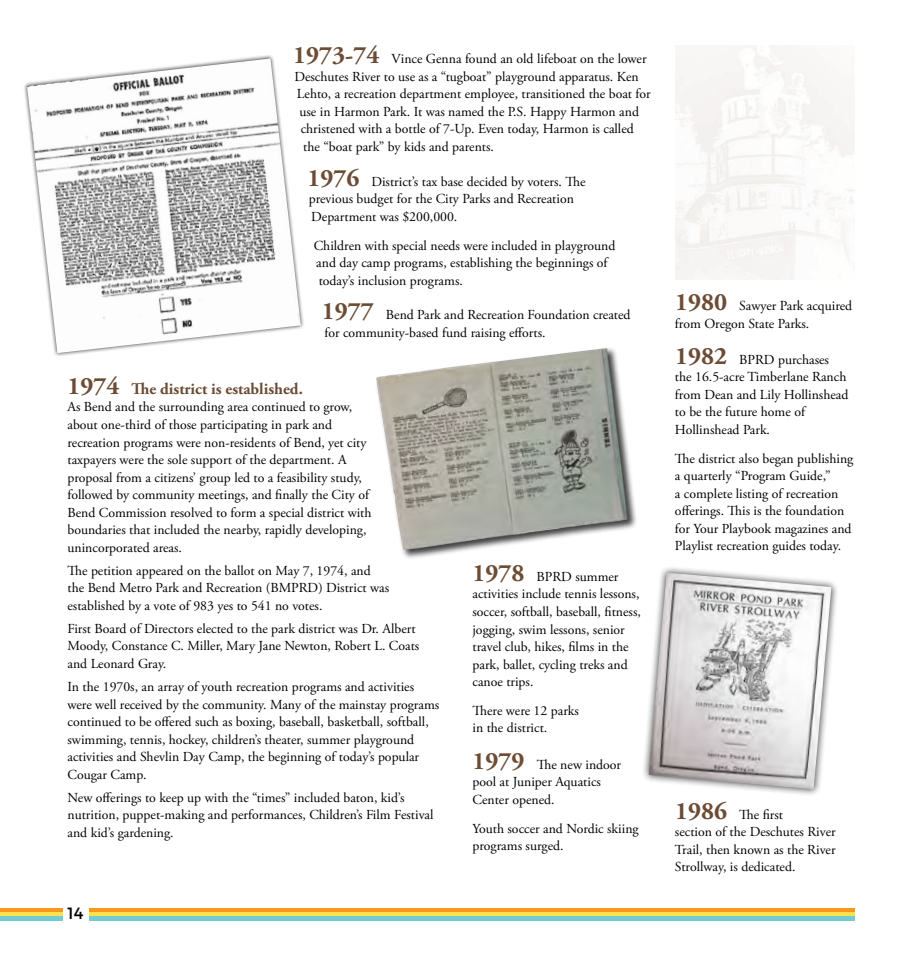
<style>
.page{position:relative;width:900px;height:957px;background:#fff}
.page>*{position:absolute;margin:0;border:0;box-sizing:border-box;transform-origin:0 0}
.t1{font:700 16.25px "Adobe Garamond Pro";color:#6c4c34}
.t2{font:16.25px "Montserrat";color:#000}
.t3{font:13.75px/17.5px "Adobe Garamond Pro";color:#000}
.s1{font-weight:700;font-size:25px;color:#6c4c34}
.s2{font-size:25px}
</style>
<div class="page">
<div style="left:23px;top:55px;width:282px;height:302px;background:#000;opacity:.75"></div>
<img style="left:27px;top:58px;width:274px;height:295px">
<div style="left:641px;top:565px;width:197px;height:231px;background:#000;opacity:.75"></div>
<img style="left:649px;top:572px;width:182px;height:217px">
<div style="left:89px;top:907px;width:766px;height:5px;background:#f8971d"></div>
<div style="left:89px;top:911px;width:766px;height:5px;background:#ffe14f"></div>
<hr style="left:89px;top:916px;width:766px;height:4px;background:#72cbd2">
<div style="left:0;top:907px;width:63px;height:5px;background:#f8971d"></div>
<div style="left:0;top:911px;width:63px;height:5px;background:#ffe14f"></div>
<hr style="left:0;top:916px;width:63px;height:4px;background:#72cbd2">
<div style="left:375px;top:346px;width:263px;height:213px;background:#000;opacity:.75"></div>
<img style="left:376px;top:368px;width:134px;height:182px">
<p class="t3" style="left:293px;top:51px;width:355px"><span class="s1">1973-74</span> Vince Genna found an old lifeboat on the lower</p>
<p class="t3" style="left:294px;top:68px;width:346px">Deschutes River to use as a “tugboat” playground apparatus. Ken</p>
<p class="t3" style="left:297px;top:86px;width:355px">Lehto, a recreation department employee, transitioned the boat for</p>
<p class="t3" style="left:299px;top:103px;width:341px">use in Harmon Park. It was named the P.S. Happy Harmon and</p>
<p class="t3" style="left:301px;top:121px;width:335px">christened with a bottle of 7-Up. Even today, Harmon is called</p>
<p class="t3" style="left:303px;top:138px;width:192px">the “boat park” by kids and parents.</p>
<p class="t3" style="left:308px;top:173px;width:280px"><span class="s1">1976</span> District’s tax base decided by voters. The previous budget for the City Parks and Recreation<br>Department was $200,000.</p>
<p class="t3" style="left:314px;top:237px;width:303px">Children with special needs were included in playground and day camp programs, establishing the beginnings of today’s inclusion programs.</p>
<p class="t3" style="left:322px;top:306px;width:310px"><span class="s1">1977</span> Bend Park and Recreation Foundation created for community-based fund raising efforts.</p>
<p class="t1" style="left:68px;top:379px;width:237px"><span class="s2">1974</span> The district is established.</p>
<p class="t3" style="left:68px;top:399px;width:306px">As Bend and the surrounding area continued to grow, about one-third of those participating in park and recreation programs were non-residents of Bend, yet city taxpayers were the sole support of the department. A proposal from a citizens’ group led to a feasibility study, followed by community meetings, and finally the City of Bend Commission resolved to form a special district with boundaries that included the nearby, rapidly developing, unincorporated areas.</p>
<p class="t3" style="left:68px;top:562px;width:323px">The petition appeared on the ballot on May 7, 1974, and the Bend Metro Park and Recreation (BMPRD) District was established by a vote of 983 yes to 541 no votes.</p>
<p class="t3" style="left:68px;top:620px;width:353px">First Board of Directors elected to the park district was Dr. Albert<br>Moody, Constance C. Miller, Mary Jane Newton, Robert L. Coats and Leonard Gray.</p>
<p class="t3" style="left:68px;top:678px;width:373px">In the 1970s, an array of youth recreation programs and activities were well received by the community. Many of the mainstay programs continued to be offered such as boxing, baseball, basketball, softball, swimming, tennis, hockey, children’s theater, summer playground activities and Shevlin Day Camp, the beginning of today’s popular Cougar Camp.</p>
<p class="t3" style="left:68px;top:789px;width:368px">New offerings to keep up with the “times” included baton, kid’s nutrition, puppet-making and performances, Children’s Film Festival and kid’s gardening.</p>
<p class="t2" style="left:68px;top:903px;width:18px">14</p>
<p class="t3" style="left:472px;top:568px;width:170px"><span class="s1">1978</span> BPRD summer activities include tennis lessons, soccer, softball, baseball, fitness, jogging, swim lessons, senior travel club, hikes, films in the park, ballet, cycling treks and canoe trips.</p>
<p class="t3" style="left:473px;top:702px;width:108px">There were 12 parks in the district.</p>
<p class="t3" style="left:472px;top:756px;width:150px"><span class="s1">1979</span> The new indoor pool at Juniper Aquatics<br>Center opened.</p>
<p class="t3" style="left:472px;top:819px;width:168px">Youth soccer and Nordic skiing programs surged.</p>
<p class="t3" style="left:675px;top:297px;width:179px"><span class="s1">1980</span> Sawyer Park acquired from Oregon State Parks.</p>
<p class="t3" style="left:675px;top:351px;width:175px"><span class="s1">1982</span> BPRD purchases the 16.5-acre Timberlane Ranch from Dean and Lily Hollinshead to be the future home of<br>Hollinshead Park.</p>
<p class="t3" style="left:675px;top:450px;width:180px">The district also began publishing a quarterly “Program Guide,”<br>a complete listing of recreation offerings. This is the foundation for Your Playbook magazines and Playlist recreation guides today.</p>
<p class="t3" style="left:675px;top:806px;width:162px"><span class="s1">1986</span> The first<br>section of the Deschutes River<br>Trail, then known as the River<br>Strollway, is dedicated.</p>
</div>
